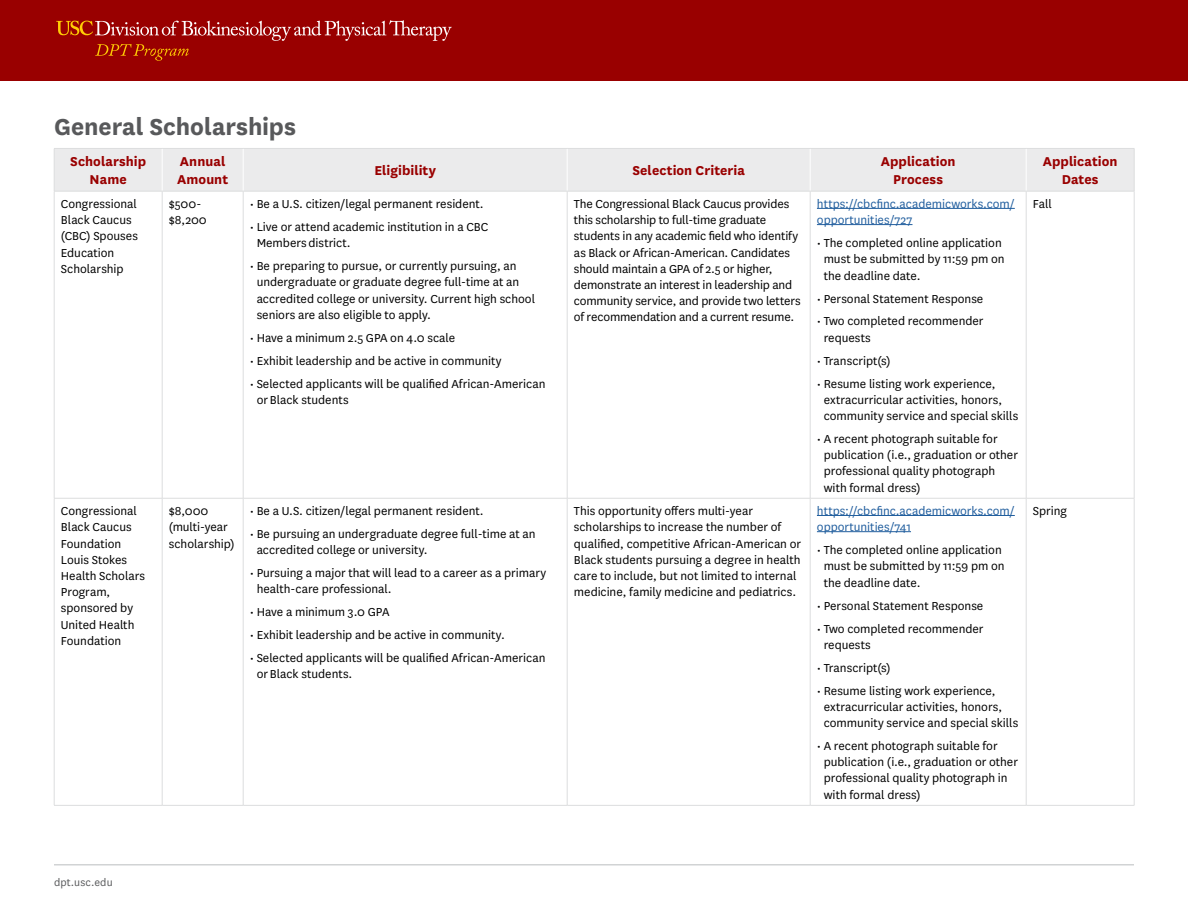
<style>
.page{position:relative;width:1188px;height:918px;background:#fff}
.page>*{position:absolute;margin:0;border:0;box-sizing:border-box;transform-origin:0 0}
.t1{font:700 27px "National";letter-spacing:-.005em;color:#58595b}
.t2{font:700 15px/18px "National";letter-spacing:.005em;color:#900;text-align:center}
.t3{font:13.5px/16.2px "National";letter-spacing:-.005em;color:#000}
.t4{font:13.5px/16.2px "National";color:#215e9e}
.t5{font:12px "National";letter-spacing:.015em;color:#58595b}
</style>
<div class="page">
<hr style="left:54px;top:864px;width:1080px;height:2px;background:#d1d3d4">
<div style="left:0;top:0;width:1188px;height:81px;background:#900"></div>
<svg style="left:56px;top:20px;width:396px;height:41px"></svg>
<div style="left:55px;top:149px;width:1079px;height:42px;background:#ebebec"></div>
<hr style="left:162px;top:149px;width:1px;height:42px;background:#fff">
<hr style="left:243px;top:149px;width:1px;height:42px;background:#fff">
<hr style="left:567px;top:149px;width:1px;height:42px;background:#fff">
<hr style="left:810px;top:149px;width:1px;height:42px;background:#fff">
<hr style="left:1026px;top:149px;width:1px;height:42px;background:#fff">
<hr style="left:54px;top:148px;width:108px;height:1px;background:#dcddde">
<hr style="left:54px;top:149px;width:1px;height:42px;background:#dcddde">
<hr style="left:162px;top:148px;width:81px;height:1px;background:#dcddde">
<hr style="left:243px;top:148px;width:324px;height:1px;background:#dcddde">
<hr style="left:567px;top:148px;width:243px;height:1px;background:#dcddde">
<hr style="left:810px;top:148px;width:216px;height:1px;background:#dcddde">
<hr style="left:1026px;top:148px;width:108px;height:1px;background:#dcddde">
<hr style="left:1134px;top:149px;width:1px;height:42px;background:#dcddde">
<hr style="left:54px;top:191px;width:108px;height:1px;background:#dcddde">
<hr style="left:162px;top:191px;width:81px;height:1px;background:#dcddde">
<hr style="left:243px;top:191px;width:324px;height:1px;background:#dcddde">
<hr style="left:567px;top:191px;width:243px;height:1px;background:#dcddde">
<hr style="left:810px;top:191px;width:216px;height:1px;background:#dcddde">
<hr style="left:1026px;top:191px;width:108px;height:1px;background:#dcddde">
<hr style="left:54px;top:191px;width:1px;height:307px;background:#dcddde">
<hr style="left:162px;top:191px;width:1px;height:307px;background:#dcddde">
<hr style="left:243px;top:191px;width:1px;height:307px;background:#dcddde">
<hr style="left:567px;top:191px;width:1px;height:307px;background:#dcddde">
<hr style="left:810px;top:191px;width:1px;height:307px;background:#dcddde">
<hr style="left:1026px;top:191px;width:1px;height:307px;background:#dcddde">
<hr style="left:1134px;top:191px;width:1px;height:307px;background:#dcddde">
<hr style="left:54px;top:498px;width:1px;height:307px;background:#dcddde">
<hr style="left:162px;top:498px;width:1px;height:307px;background:#dcddde">
<hr style="left:243px;top:498px;width:1px;height:307px;background:#dcddde">
<hr style="left:567px;top:498px;width:1px;height:307px;background:#dcddde">
<hr style="left:810px;top:498px;width:1px;height:307px;background:#dcddde">
<hr style="left:1026px;top:498px;width:1px;height:307px;background:#dcddde">
<hr style="left:1134px;top:498px;width:1px;height:307px;background:#dcddde">
<hr style="left:54px;top:498px;width:108px;height:1px;background:#dcddde">
<hr style="left:162px;top:498px;width:81px;height:1px;background:#dcddde">
<hr style="left:243px;top:498px;width:324px;height:1px;background:#dcddde">
<hr style="left:567px;top:498px;width:243px;height:1px;background:#dcddde">
<hr style="left:810px;top:498px;width:216px;height:1px;background:#dcddde">
<hr style="left:1026px;top:498px;width:108px;height:1px;background:#dcddde">
<hr style="left:54px;top:805px;width:108px;height:1px;background:#dcddde">
<hr style="left:162px;top:805px;width:81px;height:1px;background:#dcddde">
<hr style="left:243px;top:805px;width:324px;height:1px;background:#dcddde">
<hr style="left:567px;top:805px;width:243px;height:1px;background:#dcddde">
<hr style="left:810px;top:805px;width:216px;height:1px;background:#dcddde">
<hr style="left:1026px;top:805px;width:108px;height:1px;background:#dcddde">
<hr style="left:817px;top:208px;width:198px;height:1px;background:#215e9e">
<hr style="left:817px;top:224px;width:95px;height:1px;background:#215e9e">
<hr style="left:817px;top:515px;width:198px;height:1px;background:#215e9e">
<hr style="left:817px;top:531px;width:94px;height:1px;background:#215e9e">
<h1 class="t1" style="left:54px;top:108px;width:243px">General Scholarships</h1>
<p class="t2" style="left:70px;top:152px;width:78px">Scholarship<br>Name</p>
<p class="t2" style="left:177px;top:152px;width:53px;text-align:left">Annual<br>Amount</p>
<p class="t2" style="left:374px;top:161px;width:63px">Eligibility</p>
<p class="t2" style="left:632px;top:161px;width:114px">Selection Criteria</p>
<p class="t2" style="left:881px;top:152px;width:76px">Application<br>Process</p>
<p class="t2" style="left:1043px;top:152px;width:76px">Application<br>Dates</p>
<p class="t3" style="left:61px;top:195px;width:78px">Congressional<br>Black Caucus (CBC) Spouses<br>Education<br>Scholarship</p>
<p class="t3" style="left:169px;top:195px;width:39px">$500- $8,200</p>
<p class="t3" style="left:250px;top:195px;width:235px">• Be a U.S. citizen/legal permanent resident.</p>
<p class="t3" style="left:574px;top:195px;width:228px">The Congressional Black Caucus provides this scholarship to full-time graduate students in any academic field who identify as Black or African-American. Candidates should maintain a GPA of 2.5 or higher, demonstrate an interest in leadership and community service, and provide two letters of recommendation and a current resume.</p>
<p class="t4" style="left:817px;top:195px;width:199px">https://cbcfinc.academicworks.com/ opportunities/727</p>
<p class="t3" style="left:1033px;top:195px;width:20px">Fall</p>
<p class="t3" style="left:257px;top:218px;width:233px;text-indent:-7px">• Live or attend academic institution in a CBC<br>Members district.</p>
<p class="t3" style="left:257px;top:257px;width:280px;text-indent:-7px">• Be preparing to pursue, or currently pursuing, an undergraduate or graduate degree full-time at an accredited college or university. Current high school seniors are also eligible to apply.</p>
<p class="t3" style="left:250px;top:329px;width:207px">• Have a minimum 2.5 GPA on 4.0 scale</p>
<p class="t3" style="left:250px;top:352px;width:253px">• Exhibit leadership and be active in community</p>
<p class="t3" style="left:257px;top:375px;width:290px;text-indent:-7px">• Selected applicants will be qualified African-American or Black students</p>
<p class="t3" style="left:824px;top:234px;width:182px;text-indent:-7px">• The completed online application must be submitted by 11:59 pm on the deadline date.</p>
<p class="t3" style="left:817px;top:290px;width:168px">• Personal Statement Response</p>
<p class="t3" style="left:824px;top:313px;width:161px;text-indent:-7px">• Two completed recommender requests</p>
<p class="t3" style="left:817px;top:352px;width:75px">• Transcript(s)</p>
<p class="t3" style="left:824px;top:375px;width:196px;text-indent:-7px">• Resume listing work experience, extracurricular activities, honors, community service and special skills</p>
<p class="t3" style="left:824px;top:430px;width:196px;text-indent:-7px">• A recent photograph suitable for publication (i.e., graduation or other professional quality photograph with formal dress)</p>
<p class="t3" style="left:61px;top:502px;width:86px">Congressional<br>Black Caucus<br>Foundation<br>Louis Stokes<br>Health Scholars<br>Program, sponsored by<br>United Health<br>Foundation</p>
<p class="t3" style="left:169px;top:502px;width:67px">$8,000 (multi-year scholarship)</p>
<p class="t3" style="left:250px;top:502px;width:235px">• Be a U.S. citizen/legal permanent resident.</p>
<p class="t3" style="left:257px;top:525px;width:280px;text-indent:-7px">• Be pursuing an undergraduate degree full-time at an accredited college or university.</p>
<p class="t3" style="left:257px;top:564px;width:291px;text-indent:-7px">• Pursuing a major that will lead to a career as a primary health-care professional.</p>
<p class="t3" style="left:250px;top:604px;width:141px">• Have a minimum 3.0 GPA</p>
<p class="t3" style="left:250px;top:626px;width:257px">• Exhibit leadership and be active in community.</p>
<p class="t3" style="left:257px;top:649px;width:290px;text-indent:-7px">• Selected applicants will be qualified African-American or Black students.</p>
<p class="t3" style="left:574px;top:502px;width:229px">This opportunity offers multi-year scholarships to increase the number of qualified, competitive African-American or Black students pursuing a degree in health care to include, but not limited to internal medicine, family medicine and pediatrics.</p>
<p class="t4" style="left:817px;top:502px;width:199px">https://cbcfinc.academicworks.com/ opportunities/741</p>
<p class="t3" style="left:824px;top:541px;width:182px;text-indent:-7px">• The completed online application must be submitted by 11:59 pm on the deadline date.</p>
<p class="t3" style="left:817px;top:597px;width:168px">• Personal Statement Response</p>
<p class="t3" style="left:824px;top:620px;width:161px;text-indent:-7px">• Two completed recommender requests</p>
<p class="t3" style="left:817px;top:659px;width:75px">• Transcript(s)</p>
<p class="t3" style="left:824px;top:682px;width:196px;text-indent:-7px">• Resume listing work experience, extracurricular activities, honors, community service and special skills</p>
<p class="t3" style="left:824px;top:737px;width:196px;text-indent:-7px">• A recent photograph suitable for publication (i.e., graduation or other professional quality photograph in with formal dress)</p>
<p class="t3" style="left:1033px;top:502px;width:36px">Spring</p>
<p class="t5" style="left:54px;top:875px;width:60px">dpt.usc.edu</p>
</div>
